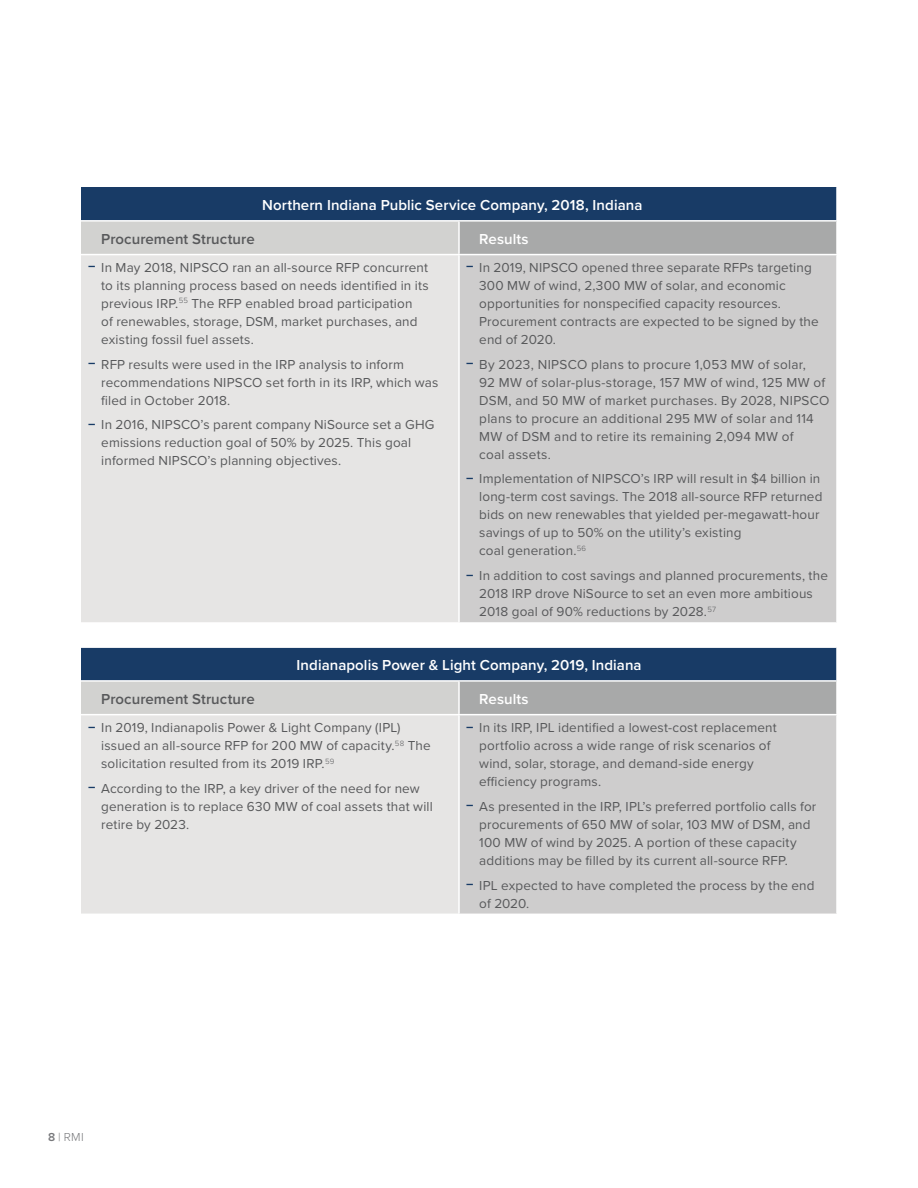
<style>
.page{position:relative;width:918px;height:1188px;background:#fff}
.page>*{position:absolute;margin:0;border:0;box-sizing:border-box;transform-origin:0 0}
.t1{font:600 15px "Proxima Nova";letter-spacing:.005em;color:#fff}
.t2{font:600 15px "Proxima Nova";letter-spacing:.005em;color:#58595b}
.t3{font:13.5px/18px "Proxima Nova";letter-spacing:.01em;color:#58595b}
.t4{font:300 12px "Proxima Nova";color:#77787b}
.s1{font-weight:300;font-size:27px;color:#183b66}
.s2{font-weight:600}
</style>
<div class="page">
<div style="left:81px;top:187px;width:756px;height:34px;background:#183b66"></div>
<div style="left:81px;top:221px;width:378px;height:34px;background:#d2d2d0"></div>
<div style="left:459px;top:221px;width:378px;height:34px;background:#a8a9a9"></div>
<div style="left:81px;top:255px;width:377px;height:659px;background:#e6e5e4"></div>
<div style="left:460px;top:255px;width:376px;height:659px;background:#cecdcd"></div>
<svg style="left:81px;top:624px;width:755px;height:22px"></svg>
<div style="left:81px;top:647px;width:756px;height:34px;background:#183b66"></div>
<div style="left:81px;top:681px;width:378px;height:34px;background:#d2d2d0"></div>
<div style="left:459px;top:681px;width:378px;height:34px;background:#a8a9a9"></div>
<hr style="left:836px;top:187px;width:2px;height:33px;background:#fff">
<hr style="left:81px;top:220px;width:378px;height:2px;background:#fff">
<hr style="left:459px;top:220px;width:379px;height:2px;background:#fff">
<hr style="left:458px;top:222px;width:2px;height:32px;background:#fff">
<hr style="left:836px;top:222px;width:2px;height:32px;background:#fff">
<hr style="left:459px;top:254px;width:379px;height:1px;background:#fff">
<hr style="left:459px;top:622px;width:379px;height:2px;background:#fff">
<hr style="left:458px;top:624px;width:2px;height:22px;background:#fff">
<hr style="left:459px;top:646px;width:379px;height:2px;background:#fff">
<hr style="left:836px;top:648px;width:2px;height:32px;background:#fff">
<hr style="left:459px;top:680px;width:379px;height:2px;background:#fff">
<hr style="left:458px;top:682px;width:2px;height:32px;background:#fff">
<hr style="left:836px;top:682px;width:2px;height:32px;background:#fff">
<hr style="left:459px;top:714px;width:379px;height:1px;background:#fff">
<hr style="left:81px;top:254px;width:378px;height:1px;background:#fff">
<hr style="left:81px;top:622px;width:378px;height:2px;background:#fff">
<hr style="left:81px;top:646px;width:378px;height:2px;background:#fff">
<hr style="left:81px;top:680px;width:378px;height:2px;background:#fff">
<hr style="left:81px;top:714px;width:378px;height:1px;background:#fff">
<p class="t1" style="left:262px;top:194px;width:382px">Northern Indiana Public Service Company, 2018, Indiana</p>
<p class="t2" style="left:101px;top:227px;width:155px">Procurement Structure</p>
<p class="t1" style="left:479px;top:227px;width:51px">Results</p>
<p class="t3" style="left:101px;top:258px;width:329px;text-indent:-13px"><span class="s1">-</span> In May 2018, NIPSCO ran an all-source RFP concurrent to its planning process based on needs identified in its previous IRP.<sup>55</sup> The RFP enabled broad participation<br>of renewables, storage, DSM, market purchases, and existing fossil fuel assets.</p>
<p class="t3" style="left:101px;top:355px;width:339px;text-indent:-14px"><span class="s1">-</span> RFP results were used in the IRP analysis to inform recommendations NIPSCO set forth in its IRP, which was filed in October 2018.</p>
<p class="t3" style="left:101px;top:415px;width:335px;text-indent:-14px"><span class="s1">-</span> In 2016, NIPSCO’s parent company NiSource set a GHG emissions reduction goal of 50% by 2025. This goal informed NIPSCO’s planning objectives.</p>
<p class="t3" style="left:479px;top:258px;width:341px;text-indent:-14px"><span class="s1">-</span> In 2019, NIPSCO opened three separate RFPs targeting 300 MW of wind, 2,300 MW of solar, and economic opportunities for nonspecified capacity resources.<br>Procurement contracts are expected to be signed by the end of 2020.</p>
<p class="t3" style="left:479px;top:355px;width:352px;text-indent:-14px"><span class="s1">-</span> By 2023, NIPSCO plans to procure 1,053 MW of solar,<br>92 MW of solar-plus-storage, 157 MW of wind, 125 MW of DSM, and 50 MW of market purchases. By 2028, NIPSCO plans to procure an additional 295 MW of solar and 114<br>MW of DSM and to retire its remaining 2,094 MW of<br>coal assets.</p>
<p class="t3" style="left:479px;top:469px;width:345px;text-indent:-14px"><span class="s1">-</span> Implementation of NIPSCO’s IRP will result in $4 billion in long-term cost savings. The 2018 all-source RFP returned bids on new renewables that yielded per-megawatt-hour savings of up to 50% on the utility’s existing<br>coal generation.<sup>56</sup></p>
<p class="t3" style="left:479px;top:566px;width:350px;text-indent:-14px"><span class="s1">-</span> In addition to cost savings and planned procurements, the<br>2018 IRP drove NiSource to set an even more ambitious<br>2018 goal of 90% reductions by 2028.<sup>57</sup></p>
<p class="t1" style="left:297px;top:654px;width:347px">Indianapolis Power &amp; Light Company, 2019, Indiana</p>
<p class="t2" style="left:101px;top:688px;width:155px">Procurement Structure</p>
<p class="t1" style="left:479px;top:688px;width:51px">Results</p>
<p class="t3" style="left:101px;top:718px;width:331px;text-indent:-13px"><span class="s1">-</span> In 2019, Indianapolis Power &amp; Light Company (IPL) issued an all-source RFP for 200 MW of capacity.<sup>58</sup> The solicitation resulted from its 2019 IRP.<sup>59</sup></p>
<p class="t3" style="left:101px;top:779px;width:333px;text-indent:-14px"><span class="s1">-</span> According to the IRP, a key driver of the need for new generation is to replace 630 MW of coal assets that will retire by 2023.</p>
<p class="t3" style="left:479px;top:718px;width:299px;text-indent:-14px"><span class="s1">-</span> In its IRP, IPL identified a lowest-cost replacement portfolio across a wide range of risk scenarios of wind, solar, storage, and demand-side energy efficiency programs.</p>
<p class="t3" style="left:479px;top:797px;width:339px;text-indent:-14px"><span class="s1">-</span> As presented in the IRP, IPL’s preferred portfolio calls for procurements of 650 MW of solar, 103 MW of DSM, and 100 MW of wind by 2025. A portion of these capacity additions may be filled by its current all-source RFP.</p>
<p class="t3" style="left:479px;top:875px;width:337px;text-indent:-14px"><span class="s1">-</span> IPL expected to have completed the process by the end of 2020.</p>
<p class="t4" style="left:48px;top:1128px;width:37px"><span class="s2">8</span> | RMI</p>
</div>
